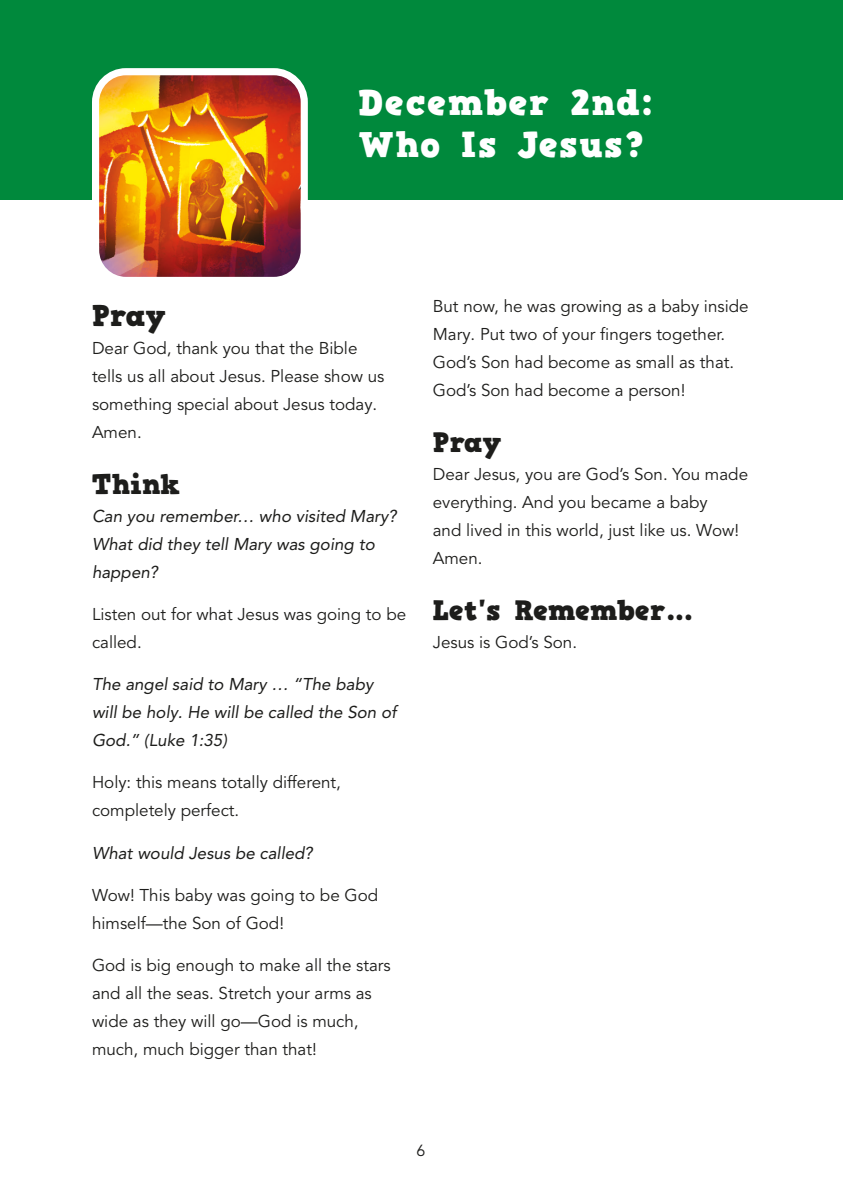
<style>
.page{position:relative;width:843px;height:1192px;background:#fff}
.page>*{position:absolute;margin:0;border:0;box-sizing:border-box;transform-origin:0 0}
.t1{font:36px/42px "HVD Comic Serif Pro";letter-spacing:.05em;color:#fff}
.t2{font:30px "HVD Comic Serif Pro";color:#1d1d1b}
.t3{font:28px "HVD Comic Serif Pro";letter-spacing:.01em;color:#1d1d1b}
.t4{font:17px/28px "Avenir LT Pro";color:#1d1d1b}
.t5{font:italic 17px/28px "Avenir LT Pro";color:#1d1d1b}
.t6{font:16px "Avenir LT Pro";color:#1d1d1b}
</style>
<div class="page">
<div style="left:0;top:0;width:843px;height:199px;background:#00893c"></div>
<img style="left:100px;top:76px;width:200px;height:200px">
<div style="left:92px;top:68px;width:216px;height:216px;border:7px solid #fff;border-radius:30px"></div>
<h1 class="t1" style="left:358px;top:81px;width:296px">December 2nd:<br>Who Is Jesus?</h1>
<h2 class="t2" style="left:92px;top:295px;width:76px">Pray</h2>
<p class="t4" style="left:92px;top:334px;width:294px">Dear God, thank you that the Bible tells us all about Jesus. Please show us something special about Jesus today.<br>Amen.</p>
<h3 class="t3" style="left:92px;top:465px;width:90px">Think</h3>
<p class="t5" style="left:92px;top:502px;width:306px">Can you remember… who visited Mary?<br>What did they tell Mary was going to happen?</p>
<p class="t4" style="left:92px;top:600px;width:316px">Listen out for what Jesus was going to be called.</p>
<p class="t5" style="left:92px;top:670px;width:306px">The angel said to Mary … “The baby will be holy. He will be called the Son of<br>God.” (Luke 1:35)</p>
<p class="t4" style="left:92px;top:768px;width:251px">Holy: this means totally different, completely perfect.</p>
<p class="t5" style="left:92px;top:838px;width:222px">What would Jesus be called?</p>
<p class="t4" style="left:92px;top:880px;width:288px">Wow! This baby was going to be God himself—the Son of God!</p>
<p class="t4" style="left:92px;top:950px;width:300px">God is big enough to make all the stars and all the seas. Stretch your arms as wide as they will go—God is much, much, much bigger than that!</p>
<p class="t4" style="left:433px;top:292px;width:317px">But now, he was growing as a baby inside Mary. Put two of your fingers together.<br>God’s Son had become as small as that.<br>God’s Son had become a person!</p>
<h3 class="t3" style="left:433px;top:423px;width:71px">Pray</h3>
<p class="t4" style="left:433px;top:460px;width:317px">Dear Jesus, you are God’s Son. You made everything. And you became a baby<br>and lived in this world, just like us. Wow!<br>Amen.</p>
<h3 class="t3" style="left:433px;top:591px;width:261px">Let's Remember...</h3>
<p class="t4" style="left:433px;top:628px;width:146px">Jesus is God’s Son.</p>
<p class="t6" style="left:416px;top:1140px;width:10px">6</p>
</div>
